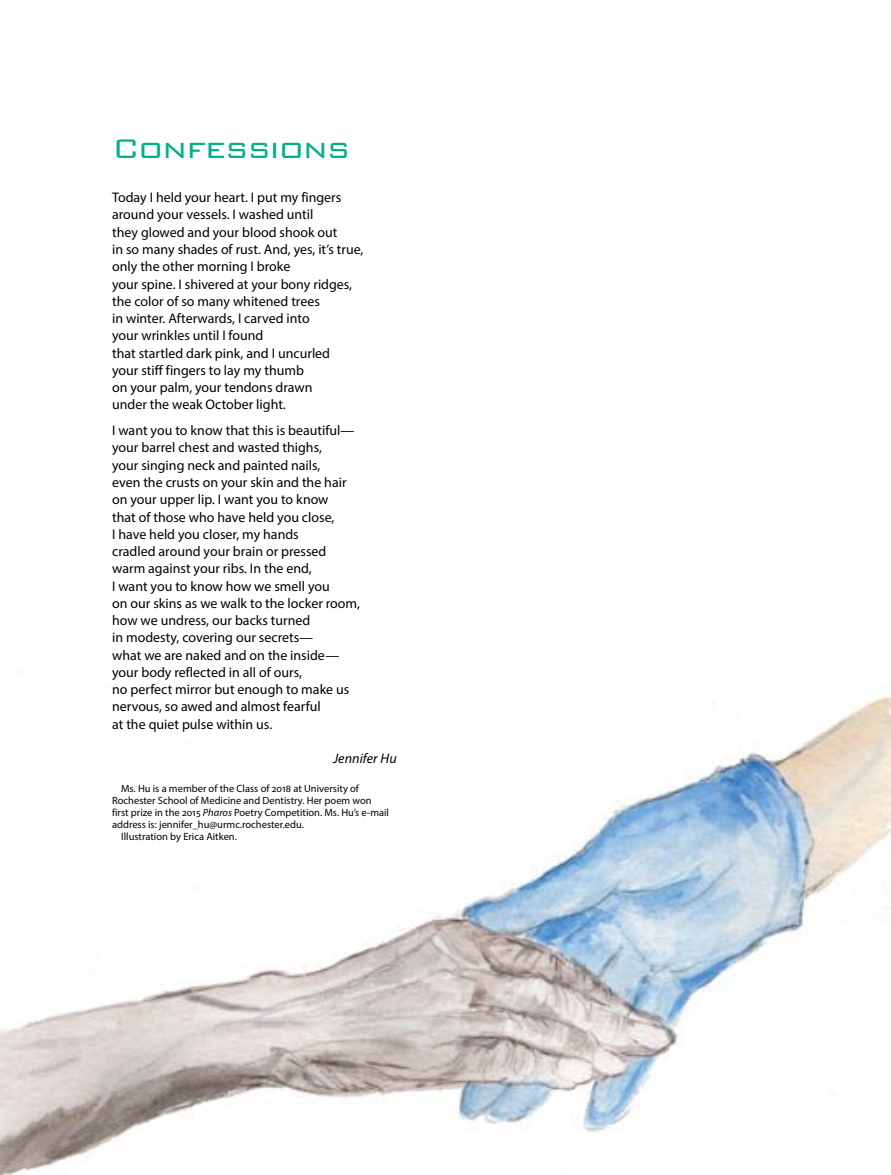
<style>
.page{position:relative;width:891px;height:1175px;background:#fff}
.page>*{position:absolute;margin:0;border:0;box-sizing:border-box;transform-origin:0 0}
.t1{font:300 36px "Bank Gothic";letter-spacing:-.02em;color:#00b188}
.t2{font:13.95px/17.2px "Myriad Pro";color:#000}
.t3{font:italic 13.95px "Myriad Pro";letter-spacing:.005em;color:#000}
.t4{font:10.5px "Myriad Pro";color:#000}
.s1{font-style:italic}
</style>
<div class="page">
<img style="left:0;top:696px;width:891px;height:479px">
<h1 class="t1" style="left:112px;top:129px;width:239px">Confessions</h1>
<p class="t2" style="left:112px;top:189px;width:253px">Today I held your heart. I put my fingers around your vessels. I washed until<br>they glowed and your blood shook out<br>in so many shades of rust. And, yes, it’s true, only the other morning I broke<br>your spine. I shivered at your bony ridges, the color of so many whitened trees<br>in winter. Afterwards, I carved into<br>your wrinkles until I found<br>that startled dark pink, and I uncurled<br>your stiff fingers to lay my thumb<br>on your palm, your tendons drawn<br>under the weak October light.</p>
<p class="t2" style="left:112px;top:422px;width:249px">I want you to know that this is beautiful— your barrel chest and wasted thighs,<br>your singing neck and painted nails,<br>even the crusts on your skin and the hair on your upper lip. I want you to know<br>that of those who have held you close,<br>I have held you closer, my hands<br>cradled around your brain or pressed warm against your ribs. In the end,<br>I want you to know how we smell you<br>on our skins as we walk to the locker room, how we undress, our backs turned<br>in modesty, covering our secrets—<br>what we are naked and on the inside— your body reflected in all of ours,<br>no perfect mirror but enough to make us nervous, so awed and almost fearful<br>at the quiet pulse within us.</p>
<p class="t3" style="left:333px;top:750px;width:65px">Jennifer Hu</p>
<p class="t4" style="left:121px;top:782px;width:239px">Ms. Hu is a member of the Class of 2018 at University of</p>
<p class="t4" style="left:112px;top:794px;width:261px">Rochester School of Medicine and Dentistry. Her poem won</p>
<p class="t4" style="left:112px;top:806px;width:279px">first prize in the 2015 <span class="s1">Pharos</span> Poetry Competition. Ms. Hu’s e-mail</p>
<p class="t4" style="left:112px;top:818px;width:193px">address is: jennifer_hu@urmc.rochester.edu.</p>
<p class="t4" style="left:121px;top:830px;width:117px">Illustration by Erica Aitken.</p>
</div>
